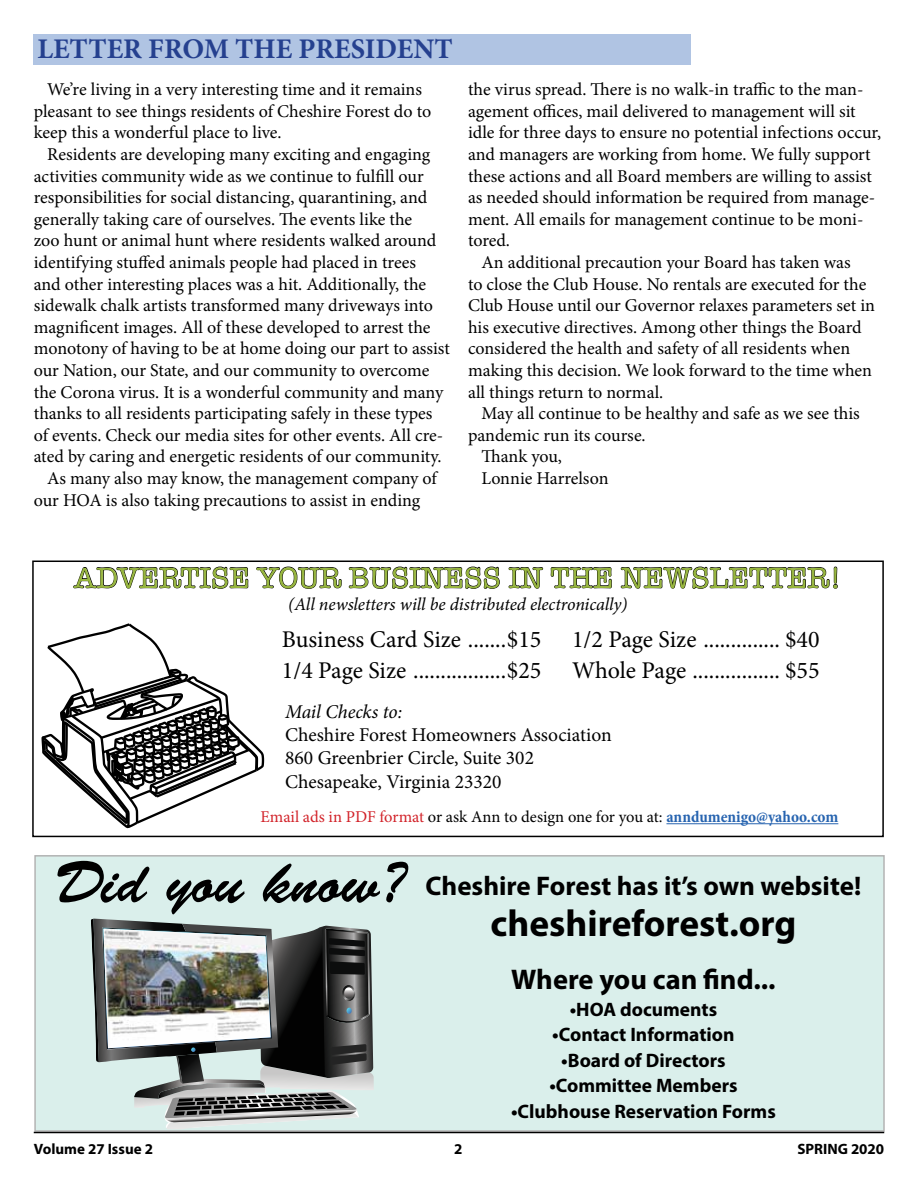
<style>
.page{position:relative;width:918px;height:1188px;background:#fff}
.page>*{position:absolute;margin:0;border:0;box-sizing:border-box;transform-origin:0 0}
.t1{font:700 37.5px "Myriad Pro";color:#000}
.t2{font:30px "American Typewriter";color:#97b63d}
.t3{font:700 28.5px "Minion Pro";color:#25408f}
.t4{font:700 28.5px "Myriad Pro";color:#000}
.t5{font:700 27px "Myriad Pro";color:#000}
.t6{font:24px/31.5px "Minion Pro";letter-spacing:-.005em;color:#000}
.t7{font:700 19.5px "Myriad Pro";color:#000}
.t8{font:19.5px/23.4px "Minion Pro";color:#000}
.t9{font:italic 19.5px "Minion Pro";letter-spacing:-.005em;color:#000}
.t10{font:18px/21.6px "Minion Pro";color:#000}
.t11{font:italic 18px "Minion Pro";letter-spacing:-.005em;color:#000}
.t12{font:16.5px "Minion Pro";letter-spacing:-.005em;color:#000}
.t13{font:700 15px "Myriad Pro";color:#000}
.s1{color:#d2232a}
.s2{font-weight:700;font-stretch:condensed;color:#2764b0}
.s3{font-family:"Brush Script Std";font-weight:400;font-size:58.5px}
</style>
<div class="page">
<hr style="left:34px;top:1132px;width:850px;height:1px;background:#000">
<div style="left:34px;top:34px;width:657px;height:30px;background:#b0c4e3"></div>
<div style="left:35px;top:856px;width:849px;height:275px;background:#daefeb"></div>
<svg style="left:91px;top:919px;width:283px;height:210px"></svg>
<img style="left:103px;top:929px;width:168px;height:119px">
<div style="left:32px;top:561px;width:852px;height:276px;border:2px solid #000"></div>
<svg style="left:41px;top:623px;width:224px;height:206px"></svg>
<svg style="left:73px;top:560px;width:176px;height:29px"></svg>
<svg style="left:256px;top:566px;width:86px;height:23px"></svg>
<svg style="left:349px;top:566px;width:151px;height:23px"></svg>
<svg style="left:508px;top:567px;width:35px;height:22px"></svg>
<svg style="left:550px;top:560px;width:62px;height:29px"></svg>
<svg style="left:621px;top:560px;width:217px;height:29px"></svg>
<hr style="left:666px;top:823px;width:172px;height:1px;background:#2764b0">
<h3 class="t3" style="left:38px;top:29px;width:417px">LETTER FROM THE PRESIDENT</h3>
<p class="t10" style="left:34px;top:79px;width:399px;text-indent:14px">We’re living in a very interesting time and it remains pleasant to see things residents of Cheshire Forest do to keep this a wonderful place to live.</p>
<p class="t10" style="left:47px;top:144px;width:385px">Residents are developing many exciting and engaging</p>
<p class="t10" style="left:34px;top:165px;width:391px">activities community wide as we continue to fulfill our</p>
<p class="t10" style="left:34px;top:187px;width:395px">responsibilities for social distancing, quarantining, and</p>
<p class="t10" style="left:34px;top:208px;width:380px">generally taking care of ourselves. The events like the</p>
<p class="t10" style="left:34px;top:230px;width:404px">zoo hunt or animal hunt where residents walked around</p>
<p class="t10" style="left:34px;top:252px;width:384px">identifying stuffed animals people had placed in trees</p>
<p class="t10" style="left:34px;top:273px;width:394px">and other interesting places was a hit. Additionally, the</p>
<p class="t10" style="left:34px;top:295px;width:401px">sidewalk chalk artists transformed many driveways into</p>
<p class="t10" style="left:34px;top:316px;width:398px">magnificent images. All of these developed to arrest the</p>
<p class="t10" style="left:34px;top:338px;width:418px">monotony of having to be at home doing our part to assist</p>
<p class="t10" style="left:34px;top:360px;width:397px">our Nation, our State, and our community to overcome</p>
<p class="t10" style="left:34px;top:381px;width:411px">the Corona virus. It is a wonderful community and many</p>
<p class="t10" style="left:34px;top:403px;width:400px">thanks to all residents participating safely in these types</p>
<p class="t10" style="left:34px;top:424px;width:411px">of events. Check our media sites for other events. All cre-</p>
<p class="t10" style="left:34px;top:446px;width:409px">ated by caring and energetic residents of our community.</p>
<p class="t10" style="left:47px;top:468px;width:391px">As many also may know, the management company of</p>
<p class="t10" style="left:34px;top:489px;width:388px">our HOA is also taking precautions to assist in ending</p>
<p class="t10" style="left:468px;top:79px;width:397px">the virus spread. There is no walk-in traffic to the man-</p>
<p class="t10" style="left:468px;top:100px;width:389px">agement offices, mail delivered to management will sit</p>
<p class="t10" style="left:468px;top:122px;width:415px">idle for three days to ensure no potential infections occur,</p>
<p class="t10" style="left:468px;top:144px;width:404px">and managers are working from home. We fully support</p>
<p class="t10" style="left:468px;top:165px;width:405px">these actions and all Board members are willing to assist</p>
<p class="t10" style="left:468px;top:187px;width:409px">as needed should information be required from manage-</p>
<p class="t10" style="left:468px;top:208px;width:397px">ment. All emails for management continue to be moni-</p>
<p class="t10" style="left:468px;top:230px;width:44px">tored.</p>
<p class="t10" style="left:482px;top:252px;width:371px">An additional precaution your Board has taken was</p>
<p class="t10" style="left:468px;top:273px;width:400px">to close the Club House. No rentals are executed for the</p>
<p class="t10" style="left:468px;top:295px;width:409px">Club House until our Governor relaxes parameters set in</p>
<p class="t10" style="left:468px;top:316px;width:395px">his executive directives. Among other things the Board</p>
<p class="t10" style="left:468px;top:338px;width:384px">considered the health and safety of all residents when</p>
<p class="t10" style="left:468px;top:360px;width:406px">making this decision. We look forward to the time when</p>
<p class="t10" style="left:468px;top:381px;width:197px">all things return to normal.</p>
<p class="t10" style="left:482px;top:403px;width:380px">May all continue to be healthy and safe as we see this</p>
<p class="t10" style="left:468px;top:424px;width:179px">pandemic run its course.</p>
<p class="t10" style="left:482px;top:446px;width:82px">Thank you,</p>
<p class="t10" style="left:482px;top:468px;width:129px">Lonnie Harrelson</p>
<h2 class="t2" style="left:74px;top:555px;width:769px">ADVERTISE YOUR BUSINESS IN THE NEWSLETTER!</h2>
<p class="t11" style="left:288px;top:592px;width:341px">(All newsletters will be distributed electronically)</p>
<h3 class="t6" style="left:282px;top:623px;width:261px">Business Card Size .......$15<br>1/4 Page Size .................$25</h3>
<h3 class="t6" style="left:572px;top:623px;width:249px">1/2 Page Size .............. $40<br>Whole Page ................ $55</h3>
<p class="t9" style="left:285px;top:698px;width:119px">Mail Checks to:</p>
<p class="t8" style="left:285px;top:723px;width:328px">Cheshire Forest Homeowners Association<br>860 Greenbrier Circle, Suite 302<br>Chesapeake, Virginia 23320</p>
<p class="t12" style="left:261px;top:806px;width:579px"><span class="s1">Email ads in PDF format</span> or ask Ann to design one for you at: <span class="s2">anndumenigo@yahoo.com</span></p>
<h3 class="t5" style="left:54px;top:868px;width:809px"><span class="s3">Did you know?</span> Cheshire Forest has it’s own website!</h3>
<h1 class="t1" style="left:491px;top:899px;width:307px">cheshireforest.org</h1>
<h3 class="t4" style="left:511px;top:960px;width:266px">Where you can find...</h3>
<p class="t7" style="left:570px;top:997px;width:149px">•HOA documents</p>
<p class="t7" style="left:552px;top:1022px;width:184px">•Contact Information</p>
<p class="t7" style="left:561px;top:1048px;width:166px">•Board of Directors</p>
<p class="t7" style="left:549px;top:1073px;width:190px">•Committee Members</p>
<p class="t7" style="left:511px;top:1099px;width:266px">•Clubhouse Reservation Forms</p>
<p class="t13" style="left:34px;top:1140px;width:121px">Volume 27 Issue 2</p>
<p class="t13" style="left:454px;top:1140px;width:10px">2</p>
<p class="t13" style="left:797px;top:1140px;width:88px">SPRING 2020</p>
</div>
